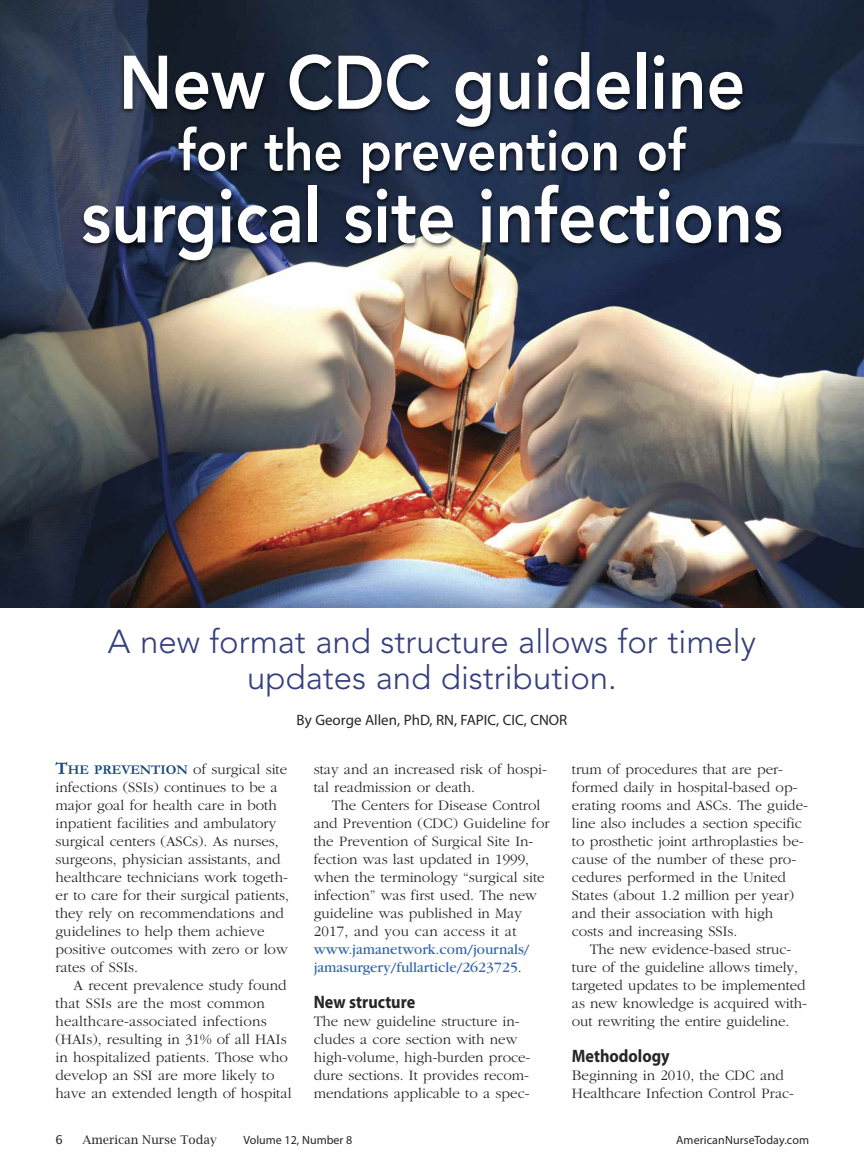
<style>
.page{position:relative;width:864px;height:1175px;background:#fff}
.page>*{position:absolute;margin:0;border:0;box-sizing:border-box;transform-origin:0 0}
.t1{font:800 75px "Avenir";color:#fff;scale:.9 1}
.t2{font:800 57px "Avenir";color:#fff;scale:.9 1}
.t3{font:300 33px/36px "Avenir";color:#343f7d;text-align:center}
.t4{font:700 18px "Myriad Pro";color:#272526;scale:.9 1}
.t5{font:300 15px/18px "Garamond";color:#272526}
.t6{font:15px/18px "Garamond";color:#3566ae}
.t7{font:15px "Myriad Pro";color:#272526}
.t8{font:12px "Myriad Pro";letter-spacing:.005em;color:#272526}
.t9{font:12px "Lucida Bright";color:#272526}
.t10{font:12px "Lucida Grande";color:#272526}
.s1{font-weight:700;font-size:18px;color:#18487c}
.s2{font-weight:700;font-size:13.5px;color:#18487c}
.s3{font-weight:300;color:#272526}
</style>
<div class="page">
<img style="left:0;top:0;width:864px;height:608px">
<img style="left:0;top:24px;width:864px;height:273px">
<h1 class="t1" style="left:119px;top:24px;width:698px">New CDC guideline</h1>
<h2 class="t2" style="left:178px;top:106px;width:566px">for the prevention of</h2>
<h1 class="t1" style="left:81px;top:158px;width:781px">surgical site infections</h1>
<h3 class="t3" style="left:108px;top:623px;width:650px">A new format and structure allows for timely updates and distribution.</h3>
<p class="t7" style="left:297px;top:714px;width:272px">By George Allen, PhD, RN, FAPIC, CIC, CNOR</p>
<p class="t5" style="left:56px;top:760px;width:235px"><span class="s1">T</span><span class="s2">HE PREVENTION</span> of surgical site infections (SSIs) continues to be a major goal for health care in both inpatient facilities and ambulatory surgical centers (ASCs). As nurses, surgeons, physician assistants, and healthcare technicians work togeth&shy;er to care for their surgical patients, they rely on recommendations and guidelines to help them achieve positive outcomes with zero or low rates of SSIs.</p>
<p class="t5" style="left:56px;top:976px;width:238px;text-indent:18px">A recent prevalence study found that SSIs are the most common healthcare-associated infections (HAIs), resulting in 31% of all HAIs in hospitalized patients. Those who develop an SSI are more likely to have an extended length of hospital</p>
<p class="t5" style="left:314px;top:760px;width:235px">stay and an increased risk of hospi&shy;tal readmission or death.</p>
<p class="t5" style="left:314px;top:796px;width:237px;text-indent:18px">The Centers for Disease Control and Prevention (CDC) Guideline for the Prevention of Surgical Site In&shy;fection was last updated in 1999, when the terminology “surgical site infection” was first used. The new guideline was published in May 2017, and you can access it at</p>
<p class="t6" style="left:314px;top:942px;width:217px">www.jamanetwork.com/journals/ jamasurgery/fullarticle/2623725<span class="s3">.</span></p>
<p class="t4" style="left:314px;top:995px;width:114px">New structure</p>
<p class="t5" style="left:314px;top:1012px;width:218px">The new guideline structure in&shy;cludes a core section with new high-volume, high-burden proce&shy;dure sections. It provides recom&shy;mendations applicable to a spec-</p>
<p class="t5" style="left:572px;top:760px;width:238px">trum of procedures that are per&shy;formed daily in hospital-based op&shy;erating rooms and ASCs. The guide&shy;line also includes a section specific to prosthetic joint arthroplasties be&shy;cause of the number of these pro&shy;cedures performed in the United States (about 1.2 million per year) and their association with high costs and increasing SSIs.</p>
<p class="t5" style="left:572px;top:940px;width:237px;text-indent:18px">The new evidence-based struc&shy;ture of the guideline allows timely, targeted updates to be implemented as new knowledge is acquired with&shy;out rewriting the entire guideline.</p>
<p class="t4" style="left:572px;top:1049px;width:110px">Methodology</p>
<p class="t5" style="left:572px;top:1066px;width:223px">Beginning in 2010, the CDC and<br>Healthcare Infection Control Prac-</p>
<p class="t10" style="left:56px;top:1132px;width:9px">6</p>
<p class="t9" style="left:82px;top:1132px;width:136px">American Nurse Today</p>
<p class="t8" style="left:243px;top:1135px;width:110px">Volume 12, Number 8</p>
<p class="t8" style="left:676px;top:1135px;width:135px">AmericanNurseToday.com</p>
</div>
